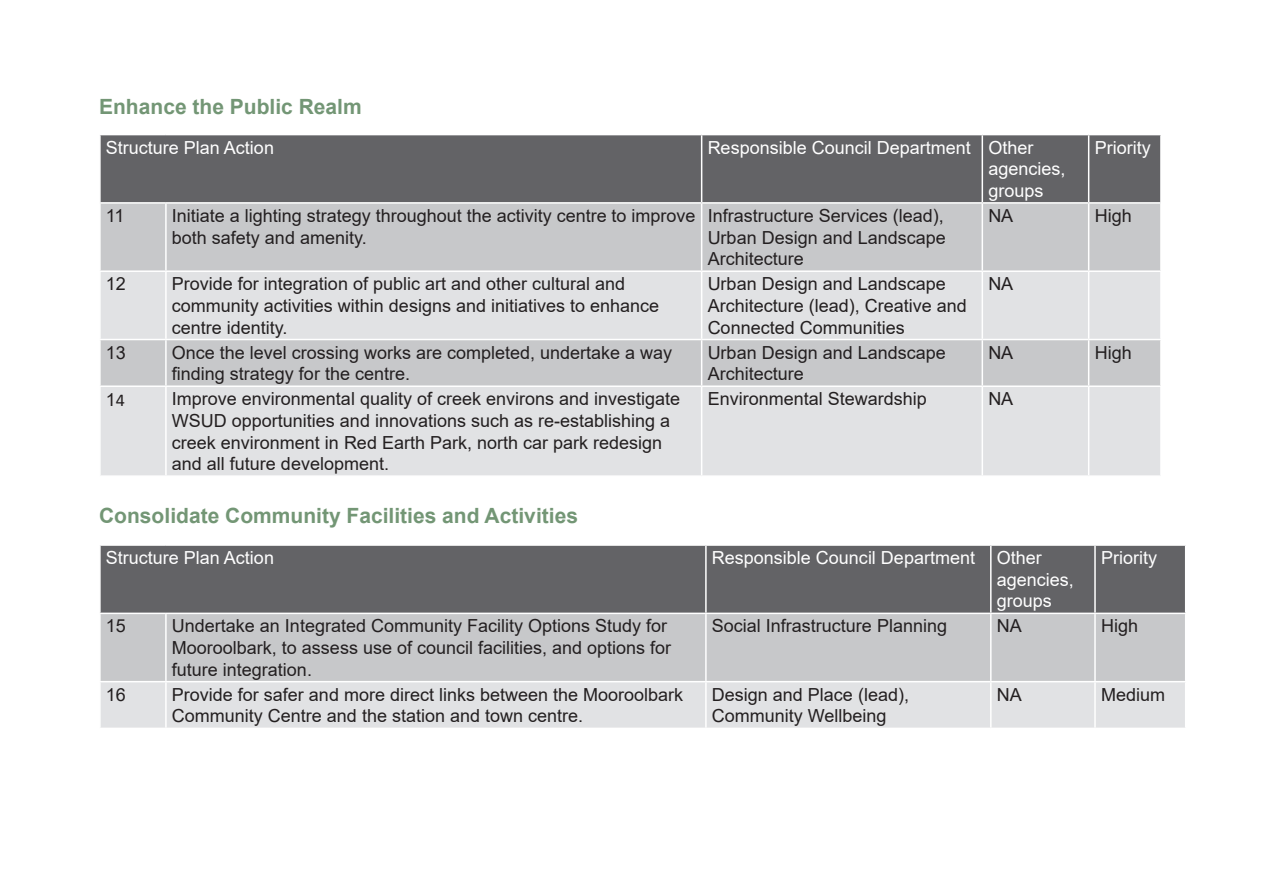
<style>
.page{position:relative;width:1263px;height:893px;background:#fff}
.page>*{position:absolute;margin:0;border:0;box-sizing:border-box;transform-origin:0 0}
.List_Paragraph{font:700 21px "Arial";color:#739675}
.t1{font:18px/21.6px "Arial";color:#231f20}
.t2{font:18px/21.6px "Arial";color:#fff}
.s1{font-family:"Calibri"}
</style>
<div class="page">
<div style="left:101px;top:135px;width:1059px;height:67px;background:#636366"></div>
<div style="left:101px;top:204px;width:1059px;height:66px;background:#c7c8ca"></div>
<svg style="left:101px;top:272px;width:1059px;height:203px;background:#dbdcde"></svg>
<hr style="left:701px;top:135px;width:1px;height:67px;background:#fff">
<hr style="left:981px;top:135px;width:2px;height:67px;background:#fff">
<hr style="left:1088px;top:135px;width:1px;height:67px;background:#fff">
<hr style="left:165px;top:204px;width:2px;height:66px;background:#fff">
<hr style="left:701px;top:204px;width:1px;height:66px;background:#fff">
<hr style="left:981px;top:204px;width:2px;height:66px;background:#fff">
<hr style="left:1088px;top:204px;width:1px;height:66px;background:#fff">
<hr style="left:165px;top:340px;width:2px;height:45px;background:#fff">
<hr style="left:701px;top:340px;width:1px;height:45px;background:#fff">
<hr style="left:981px;top:340px;width:2px;height:45px;background:#fff">
<hr style="left:1088px;top:340px;width:1px;height:45px;background:#fff">
<hr style="left:165px;top:272px;width:2px;height:67px;background:#fff">
<hr style="left:701px;top:272px;width:1px;height:67px;background:#fff">
<hr style="left:981px;top:272px;width:2px;height:67px;background:#fff">
<hr style="left:1088px;top:272px;width:1px;height:67px;background:#fff">
<hr style="left:99px;top:339px;width:67px;height:1px;background:#fff">
<hr style="left:166px;top:339px;width:536px;height:1px;background:#fff">
<hr style="left:702px;top:339px;width:280px;height:1px;background:#fff">
<hr style="left:982px;top:339px;width:107px;height:1px;background:#fff">
<hr style="left:1089px;top:339px;width:73px;height:1px;background:#fff">
<hr style="left:99px;top:385px;width:67px;height:2px;background:#fff">
<hr style="left:166px;top:385px;width:536px;height:2px;background:#fff">
<hr style="left:702px;top:385px;width:280px;height:2px;background:#fff">
<hr style="left:982px;top:385px;width:107px;height:2px;background:#fff">
<hr style="left:1089px;top:385px;width:73px;height:2px;background:#fff">
<hr style="left:165px;top:387px;width:2px;height:88px;background:#fff">
<hr style="left:701px;top:387px;width:1px;height:88px;background:#fff">
<hr style="left:981px;top:387px;width:2px;height:88px;background:#fff">
<hr style="left:1088px;top:387px;width:1px;height:88px;background:#fff">
<div style="left:101px;top:546px;width:1084px;height:67px;background:#636366"></div>
<div style="left:101px;top:614px;width:1084px;height:67px;background:#c7c8ca"></div>
<div style="left:101px;top:682px;width:1084px;height:46px;background:#e1e2e4"></div>
<hr style="left:705px;top:546px;width:2px;height:67px;background:#fff">
<hr style="left:990px;top:546px;width:1px;height:67px;background:#fff">
<hr style="left:1094px;top:546px;width:2px;height:67px;background:#fff">
<hr style="left:165px;top:614px;width:2px;height:67px;background:#fff">
<hr style="left:705px;top:614px;width:2px;height:67px;background:#fff">
<hr style="left:990px;top:614px;width:1px;height:67px;background:#fff">
<hr style="left:1094px;top:614px;width:2px;height:67px;background:#fff">
<hr style="left:165px;top:682px;width:2px;height:46px;background:#fff">
<hr style="left:705px;top:682px;width:2px;height:46px;background:#fff">
<hr style="left:990px;top:682px;width:1px;height:46px;background:#fff">
<hr style="left:1094px;top:682px;width:2px;height:46px;background:#fff">
<p class="List_Paragraph" style="left:99px;top:92px;width:264px">Enhance the Public Realm</p>
<p class="t2" style="left:106px;top:136px;width:170px">Structure Plan Action</p>
<p class="t2" style="left:708px;top:136px;width:265px">Responsible Council Department</p>
<p class="t2" style="left:988px;top:136px;width:79px">Other agencies, groups</p>
<p class="t2" style="left:1095px;top:136px;width:57px">Priority</p>
<p class="t1" style="left:106px;top:205px;width:20px">11</p>
<p class="t1" style="left:172px;top:205px;width:525px">Initiate a lighting strategy throughout the activity centre to improve both safety and amenity.</p>
<p class="t1" style="left:708px;top:205px;width:240px;text-align:justify">Infrastructure Services (lead), Urban Design and Landscape Architecture</p>
<p class="t1" style="left:988px;top:205px;width:27px">NA</p>
<p class="t1" style="left:1095px;top:205px;width:39px">High</p>
<p class="t1" style="left:106px;top:273px;width:22px">12</p>
<p class="t1" style="left:172px;top:273px;width:489px">Provide for integration of public art and other cultural and community activities within designs and initiatives to enhance centre identity.</p>
<p class="t1" style="left:708px;top:273px;width:261px">Urban Design and Landscape<br>Architecture (lead), Creative and<br>Connected Communities</p>
<p class="t1" style="left:988px;top:273px;width:27px">NA</p>
<p class="t1" style="left:106px;top:341px;width:22px">13</p>
<p class="t1" style="left:172px;top:341px;width:502px">Once the level crossing works are completed, undertake a way finding strategy for the centre.</p>
<p class="t1" style="left:708px;top:341px;width:240px">Urban Design and Landscape<br>Architecture</p>
<p class="t1" style="left:988px;top:341px;width:27px">NA</p>
<p class="t1" style="left:1095px;top:341px;width:39px">High</p>
<p class="t1" style="left:106px;top:388px;width:21px">1<span class="s1">4</span></p>
<p class="t1" style="left:172px;top:388px;width:510px">Improve environmental quality of creek environs and investigate WSUD opportunities and innovations such as re-establishing a creek environment in Red Earth Park, north car park redesign and all future development.</p>
<p class="t1" style="left:708px;top:388px;width:221px">Environmental Stewardship</p>
<p class="t1" style="left:988px;top:388px;width:27px">NA</p>
<p class="List_Paragraph" style="left:99px;top:501px;width:480px">Consolidate Community Facilities and Activities</p>
<p class="t2" style="left:106px;top:547px;width:170px">Structure Plan Action</p>
<p class="t2" style="left:712px;top:547px;width:265px">Responsible Council Department</p>
<p class="t2" style="left:997px;top:547px;width:79px">Other agencies, groups</p>
<p class="t2" style="left:1101px;top:547px;width:57px">Priority</p>
<p class="t1" style="left:106px;top:615px;width:22px">15</p>
<p class="t1" style="left:172px;top:615px;width:501px">Undertake an Integrated Community Facility Options Study for<br>Mooroolbark, to assess use of council facilities, and options for future integration.</p>
<p class="t1" style="left:712px;top:615px;width:237px">Social Infrastructure Planning</p>
<p class="t1" style="left:997px;top:615px;width:27px">NA</p>
<p class="t1" style="left:1101px;top:615px;width:39px">High</p>
<p class="t1" style="left:106px;top:683px;width:22px">16</p>
<p class="t1" style="left:172px;top:683px;width:513px">Provide for safer and more direct links between the Mooroolbark<br>Community Centre and the station and town centre.</p>
<p class="t1" style="left:712px;top:683px;width:199px">Design and Place (lead),<br>Community Wellbeing</p>
<p class="t1" style="left:997px;top:683px;width:27px">NA</p>
<p class="t1" style="left:1101px;top:683px;width:66px">Medium</p>
</div>
